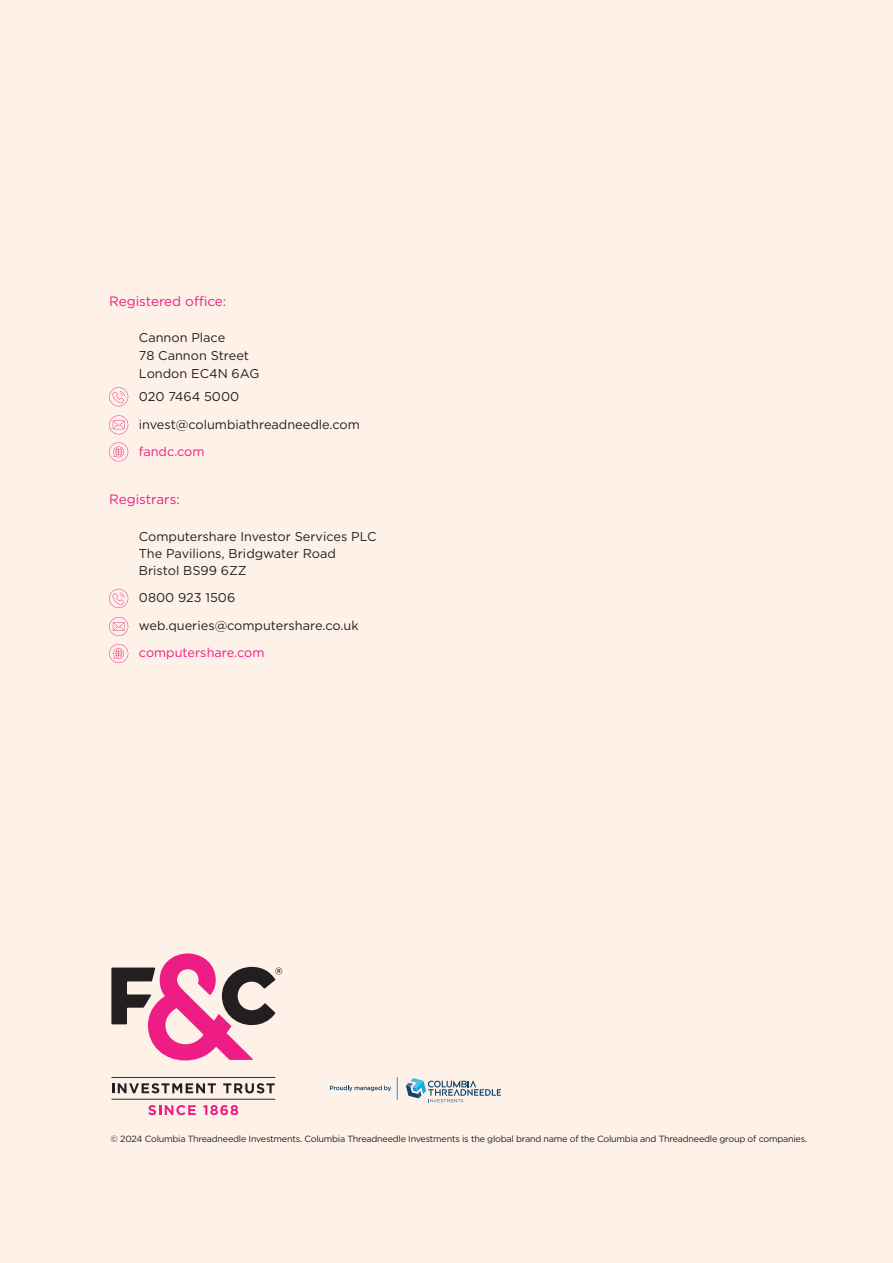
<style>
.page{position:relative;width:893px;height:1263px;background:#fef1e8}
.page>*{position:absolute;margin:0;border:0;box-sizing:border-box;transform-origin:0 0}
.t1{font:13.5px "Gotham";color:#ed1d85}
.t2{font:12.75px/18px "Gotham";color:#231f20}
.t3{font:12.75px "Gotham";color:#ed1d85}
.t4{font:9px "Gotham";letter-spacing:-.025em;color:#231f20}
</style>
<div class="page">
<svg style="left:112px;top:1083px;width:104px;height:10px"></svg>
<svg style="left:223px;top:1083px;width:52px;height:10px"></svg>
<hr style="left:111px;top:1099px;width:164px;height:1px;background:#231f20">
<hr style="left:111px;top:1077px;width:164px;height:1px;background:#231f20">
<svg style="left:148px;top:1105px;width:48px;height:10px"></svg>
<svg style="left:203px;top:1105px;width:35px;height:10px"></svg>
<svg style="left:330px;top:1085px;width:61px;height:6px"></svg>
<svg style="left:406px;top:1078px;width:95px;height:24px"></svg>
<svg style="left:397px;top:1077px;width:1px;height:23px"></svg>
<svg style="left:111px;top:953px;width:171px;height:107px"></svg>
<svg style="left:109px;top:387px;width:19px;height:19px"></svg>
<svg style="left:109px;top:415px;width:19px;height:19px"></svg>
<svg style="left:109px;top:442px;width:19px;height:19px"></svg>
<svg style="left:109px;top:589px;width:19px;height:19px"></svg>
<svg style="left:109px;top:617px;width:19px;height:19px"></svg>
<svg style="left:109px;top:644px;width:19px;height:19px"></svg>
<p class="t1" style="left:109px;top:293px;width:119px">Registered office:</p>
<p class="t2" style="left:139px;top:328px;width:122px">Cannon Place<br>78 Cannon Street<br>London EC4N 6AG</p>
<p class="t2" style="left:139px;top:383px;width:222px;line-height:27.5px">020 7464 5000 invest@columbiathreadneedle.com</p>
<p class="t3" style="left:139px;top:443px;width:67px">fandc.com</p>
<p class="t1" style="left:109px;top:491px;width:72px">Registrars:</p>
<p class="t2" style="left:139px;top:528px;width:239px;line-height:16.8px">Computershare Investor Services PLC<br>The Pavilions, Bridgwater Road<br>Bristol BS99 6ZZ</p>
<p class="t2" style="left:139px;top:584px;width:221px;line-height:27.5px">0800 923 1506 web.queries@computershare.co.uk</p>
<p class="t3" style="left:139px;top:644px;width:127px">computershare.com</p>
<p class="t4" style="left:111px;top:1133px;width:698px">© 2024 Columbia Threadneedle Investments. Columbia Threadneedle Investments is the global brand name of the Columbia and Threadneedle group of companies.</p>
</div>
